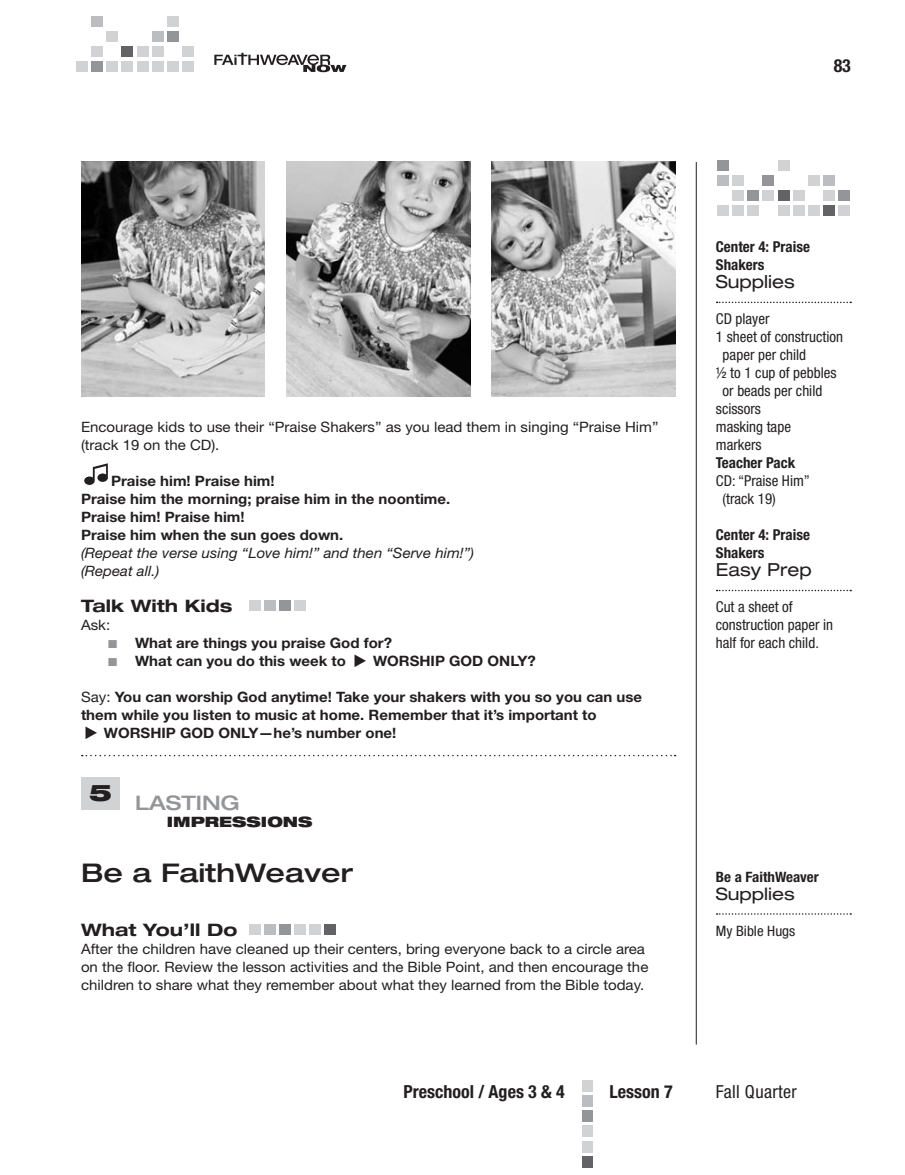
<style>
.page{position:relative;width:905px;height:1175px;background:#fff}
.page>*{position:absolute;margin:0;border:0;box-sizing:border-box;transform-origin:0 0}
.FW13_Subhead_2{font:500 expanded 25.8px "Helvetica Neue LT Std";color:#231f20;scale:1.05 1}
.t1{font:900 expanded 22.95px "Helvetica Neue LT Std";color:#231f20;scale:1.05 1}
.FW13_Section_Head1{font:500 expanded 20.1px "Helvetica Neue LT Std";color:#939598;scale:1.05 1}
.t2{font:700 condensed 18px "Helvetica Neue LT Std";color:#231f20}
.FW13_Supplies_Head{font:expanded 18px "Helvetica Neue LT Std";color:#231f20}
.t3{font:condensed 18px "Helvetica Neue LT Std";letter-spacing:.02em;color:#231f20}
.FW13_Subhead_3{font:700 expanded 17.1px "Helvetica Neue LT Std";color:#231f20;scale:1.05 1}
.t4{font:expanded 17.1px "Helvetica Neue LT Std";color:#231f20;scale:1.05 1}
.FW13_Sidebar_Body_In{font:condensed 15px/18px "Helvetica Neue LT Std";color:#231f20}
.FW13_Sidebar_Body_Co{font:condensed 15px/18px "Helvetica Neue LT Std";color:#231f20}
.FW13_Sidebar_Title{font:700 condensed 15px/18px "Helvetica Neue LT Std";color:#231f20}
.FW13_Sidebar_Body_In-2{font:700 condensed 15px "Helvetica Neue LT Std";color:#231f20}
.FW13_Body_Copy{font:14.25px/18px "Helvetica Neue LT Std";color:#231f20;scale:1.05 1}
.FW13_Body_Copy-2{font:700 14.25px/18px "Helvetica Neue LT Std";color:#231f20;scale:1.05 1}
.FW13_Body_Copy_Bold{font:700 14.25px "Helvetica Neue LT Std";color:#231f20;scale:1.05 1}
.FW13_Bullet_Copy_Bol{font:700 14.25px "Helvetica Neue LT Std";color:#231f20;scale:1.05 1}
.FW13_Body_Copy_Bold-2{font:italic 14.25px "Helvetica Neue LT Std";color:#231f20;scale:1.05 1}
.t5{font:700 condensed 14.25px "Helvetica Neue LT Std";color:#231f20;scale:1.05 1}
.FW13_Body_Copy-3{font:italic 14.25px "Helvetica Neue LT Std";color:#231f20;scale:1.05 1}
.FW13_Section_Head2{font:900 expanded 14.25px "Helvetica Neue LT Std";color:#231f20;scale:1.05 1}
.t6{font:condensed 14.25px "Helvetica Neue LT Std";color:#231f20;scale:1.05 1}
.s1{color:#939598}
.s2{font-weight:400}
</style>
<div class="page">
<div style="left:76px;top:61px;width:11px;height:11px;background:#d1d2d4"></div>
<div style="left:91px;top:61px;width:12px;height:11px;background:#939598"></div>
<div style="left:107px;top:61px;width:11px;height:11px;background:#d1d2d4"></div>
<div style="left:122px;top:61px;width:11px;height:11px;background:#d1d2d4"></div>
<div style="left:137px;top:61px;width:11px;height:11px;background:#d1d2d4"></div>
<div style="left:152px;top:61px;width:11px;height:11px;background:#d1d2d4"></div>
<div style="left:167px;top:61px;width:11px;height:11px;background:#d1d2d4"></div>
<div style="left:182px;top:61px;width:11px;height:11px;background:#d1d2d4"></div>
<div style="left:91px;top:46px;width:12px;height:11px;background:#d1d2d4"></div>
<div style="left:122px;top:46px;width:11px;height:11px;background:#636366"></div>
<div style="left:137px;top:46px;width:11px;height:11px;background:#d1d2d4"></div>
<div style="left:152px;top:46px;width:11px;height:11px;background:#d1d2d4"></div>
<div style="left:182px;top:46px;width:11px;height:11px;background:#d1d2d4"></div>
<div style="left:107px;top:31px;width:11px;height:11px;background:#d1d2d4"></div>
<div style="left:152px;top:31px;width:11px;height:11px;background:#bcbdc0"></div>
<div style="left:167px;top:31px;width:11px;height:11px;background:#939598"></div>
<div style="left:91px;top:16px;width:12px;height:11px;background:#bcbdc0"></div>
<div style="left:167px;top:16px;width:11px;height:11px;background:#d1d2d4"></div>
<div style="left:581px;top:1156px;width:11px;height:11px;background:#636366"></div>
<div style="left:581px;top:1141px;width:11px;height:11px;background:#d1d2d4"></div>
<div style="left:581px;top:1125px;width:11px;height:12px;background:#d1d2d4"></div>
<div style="left:581px;top:1110px;width:11px;height:11px;background:#939598"></div>
<div style="left:581px;top:1095px;width:11px;height:11px;background:#bcbdc0"></div>
<div style="left:581px;top:1080px;width:11px;height:11px;background:#d1d2d4"></div>
<svg style="left:214px;top:53px;width:132px;height:19px"></svg>
<hr style="left:696px;top:162px;width:1px;height:882px;background:#231f20">
<div style="left:717px;top:205px;width:11px;height:10px;background:#d1d2d4"></div>
<div style="left:732px;top:205px;width:11px;height:10px;background:#d1d2d4"></div>
<div style="left:747px;top:205px;width:11px;height:10px;background:#d1d2d4"></div>
<div style="left:778px;top:205px;width:11px;height:10px;background:#d1d2d4"></div>
<div style="left:793px;top:205px;width:11px;height:10px;background:#d1d2d4"></div>
<div style="left:808px;top:205px;width:11px;height:10px;background:#d1d2d4"></div>
<div style="left:823px;top:205px;width:11px;height:10px;background:#636366"></div>
<div style="left:732px;top:190px;width:11px;height:11px;background:#d1d2d4"></div>
<div style="left:747px;top:190px;width:11px;height:11px;background:#939598"></div>
<div style="left:763px;top:190px;width:11px;height:11px;background:#d1d2d4"></div>
<div style="left:778px;top:190px;width:11px;height:11px;background:#636366"></div>
<div style="left:793px;top:190px;width:11px;height:11px;background:#d1d2d4"></div>
<div style="left:823px;top:190px;width:11px;height:11px;background:#d1d2d4"></div>
<div style="left:717px;top:175px;width:11px;height:11px;background:#bcbdc0"></div>
<div style="left:732px;top:175px;width:11px;height:11px;background:#d1d2d4"></div>
<div style="left:838px;top:205px;width:11px;height:10px;background:#d1d2d4"></div>
<div style="left:838px;top:190px;width:11px;height:11px;background:#939598"></div>
<div style="left:763px;top:175px;width:11px;height:11px;background:#939598"></div>
<div style="left:808px;top:175px;width:11px;height:11px;background:#d1d2d4"></div>
<div style="left:823px;top:175px;width:11px;height:11px;background:#bcbdc0"></div>
<div style="left:717px;top:160px;width:11px;height:11px;background:#939598"></div>
<div style="left:778px;top:160px;width:11px;height:11px;background:#d1d2d4"></div>
<svg style="left:82px;top:755px;width:593px;height:1px"></svg>
<svg style="left:84px;top:463px;width:24px;height:22px"></svg>
<div style="left:294px;top:600px;width:11px;height:10px;background:#d1d2d4"></div>
<div style="left:279px;top:600px;width:11px;height:10px;background:#939598"></div>
<div style="left:264px;top:600px;width:11px;height:10px;background:#bcbdc0"></div>
<div style="left:249px;top:600px;width:11px;height:10px;background:#d1d2d4"></div>
<div style="left:81px;top:777px;width:38px;height:32px;background:#d1d2d4"></div>
<div style="left:325px;top:924px;width:11px;height:10px;background:#636366"></div>
<div style="left:310px;top:924px;width:11px;height:10px;background:#d1d2d4"></div>
<div style="left:294px;top:924px;width:11px;height:10px;background:#d1d2d4"></div>
<div style="left:279px;top:924px;width:11px;height:10px;background:#939598"></div>
<div style="left:264px;top:924px;width:11px;height:10px;background:#bcbdc0"></div>
<div style="left:249px;top:924px;width:11px;height:10px;background:#d1d2d4"></div>
<svg style="left:716px;top:913px;width:135px;height:1px"></svg>
<svg style="left:716px;top:302px;width:135px;height:1px"></svg>
<svg style="left:716px;top:590px;width:135px;height:1px"></svg>
<img style="left:286px;top:162px;width:184px;height:234px">
<img style="left:491px;top:162px;width:184px;height:234px">
<img style="left:81px;top:162px;width:184px;height:234px">
<p class="t2" style="left:833px;top:55px;width:19px">83</p>
<p class="FW13_Body_Copy" style="left:81px;top:418px;width:551px">Encourage kids to use their “Praise Shakers” as you lead them in singing “Praise Him” (track 19 on the CD).</p>
<p class="FW13_Body_Copy_Bold" style="left:111px;top:472px;width:157px">Praise him! Praise him!</p>
<p class="FW13_Body_Copy_Bold" style="left:81px;top:490px;width:353px">Praise him the morning; praise him in the noontime.</p>
<p class="FW13_Body_Copy_Bold" style="left:81px;top:508px;width:157px">Praise him! Praise him!</p>
<p class="FW13_Body_Copy_Bold" style="left:81px;top:526px;width:251px">Praise him when the sun goes down.</p>
<p class="FW13_Body_Copy_Bold-2" style="left:81px;top:544px;width:376px">(Repeat the verse using “Love him!” and then “Serve him!”)</p>
<p class="FW13_Body_Copy-3" style="left:81px;top:562px;width:76px">(Repeat all.)</p>
<p class="FW13_Subhead_3" style="left:81px;top:595px;width:146px">Talk With Kids</p>
<p class="FW13_Body_Copy" style="left:81px;top:616px;width:29px">Ask:</p>
<p class="FW13_Bullet_Copy_Bol" style="left:108px;top:634px;width:272px"><span class="s1">■</span> What are things you praise God for?</p>
<p class="FW13_Bullet_Copy_Bol" style="left:108px;top:652px;width:228px"><span class="s1">■</span> What can you do this week to</p>
<p class="FW13_Bullet_Copy_Bol" style="left:373px;top:652px;width:157px">WORSHIP GOD ONLY?</p>
<p class="FW13_Body_Copy-2" style="left:81px;top:688px;width:536px"><span class="s2">Say:</span> You can worship God anytime! Take your shakers with you so you can use them while you listen to music at home. Remember that it’s important to</p>
<p class="FW13_Body_Copy-2" style="left:104px;top:724px;width:280px">WORSHIP GOD ONLY—he’s number one!</p>
<p class="t1" style="left:89px;top:778px;width:24px">5</p>
<p class="FW13_Section_Head1" style="left:135px;top:790px;width:101px">LASTING</p>
<p class="FW13_Section_Head2" style="left:167px;top:812px;width:140px">IMPRESSIONS</p>
<p class="FW13_Subhead_2" style="left:81px;top:857px;width:261px">Be a FaithWeaver</p>
<p class="FW13_Subhead_3" style="left:81px;top:919px;width:150px">What You’ll Do</p>
<p class="FW13_Body_Copy" style="left:81px;top:940px;width:542px">After the children have cleaned up their centers, bring everyone back to a circle area on the floor. Review the lesson activities and the Bible Point, and then encourage the children to share what they remember about what they learned from the Bible today.</p>
<p class="FW13_Sidebar_Title" style="left:716px;top:237px;width:96px">Center 4: Praise<br>Shakers</p>
<p class="FW13_Supplies_Head" style="left:716px;top:271px;width:81px">Supplies</p>
<p class="FW13_Sidebar_Body_In" style="left:716px;top:310px;width:55px">CD player</p>
<p class="FW13_Sidebar_Body_In" style="left:722px;top:328px;width:122px;text-indent:-7px">1 sheet of construction paper per child</p>
<p class="FW13_Sidebar_Body_In" style="left:716px;top:364px;width:122px;text-align:center">½ to 1 cup of pebbles or beads per child</p>
<p class="FW13_Sidebar_Body_In" style="left:716px;top:400px;width:46px">scissors</p>
<p class="FW13_Sidebar_Body_In" style="left:716px;top:418px;width:77px">masking tape</p>
<p class="FW13_Sidebar_Body_In" style="left:716px;top:436px;width:47px">markers</p>
<p class="FW13_Sidebar_Body_In-2" style="left:716px;top:454px;width:81px">Teacher Pack</p>
<p class="FW13_Sidebar_Body_In" style="left:722px;top:472px;width:89px;text-indent:-7px">CD: “Praise Him” (track 19)</p>
<p class="FW13_Sidebar_Title" style="left:716px;top:525px;width:96px">Center 4: Praise<br>Shakers</p>
<p class="FW13_Supplies_Head" style="left:716px;top:559px;width:98px">Easy Prep</p>
<p class="FW13_Sidebar_Body_Co" style="left:716px;top:598px;width:119px">Cut a sheet of construction paper in half for each child.</p>
<p class="t5" style="left:716px;top:868px;width:100px">Be a FaithWeaver</p>
<p class="t4" style="left:716px;top:884px;width:77px">Supplies</p>
<p class="t6" style="left:716px;top:923px;width:77px">My Bible Hugs</p>
<p class="t2" style="left:403px;top:1081px;width:163px">Preschool / Ages 3 &amp; 4</p>
<p class="t2" style="left:609px;top:1081px;width:65px">Lesson 7</p>
<p class="t3" style="left:716px;top:1081px;width:82px">Fall Quarter</p>
</div>
